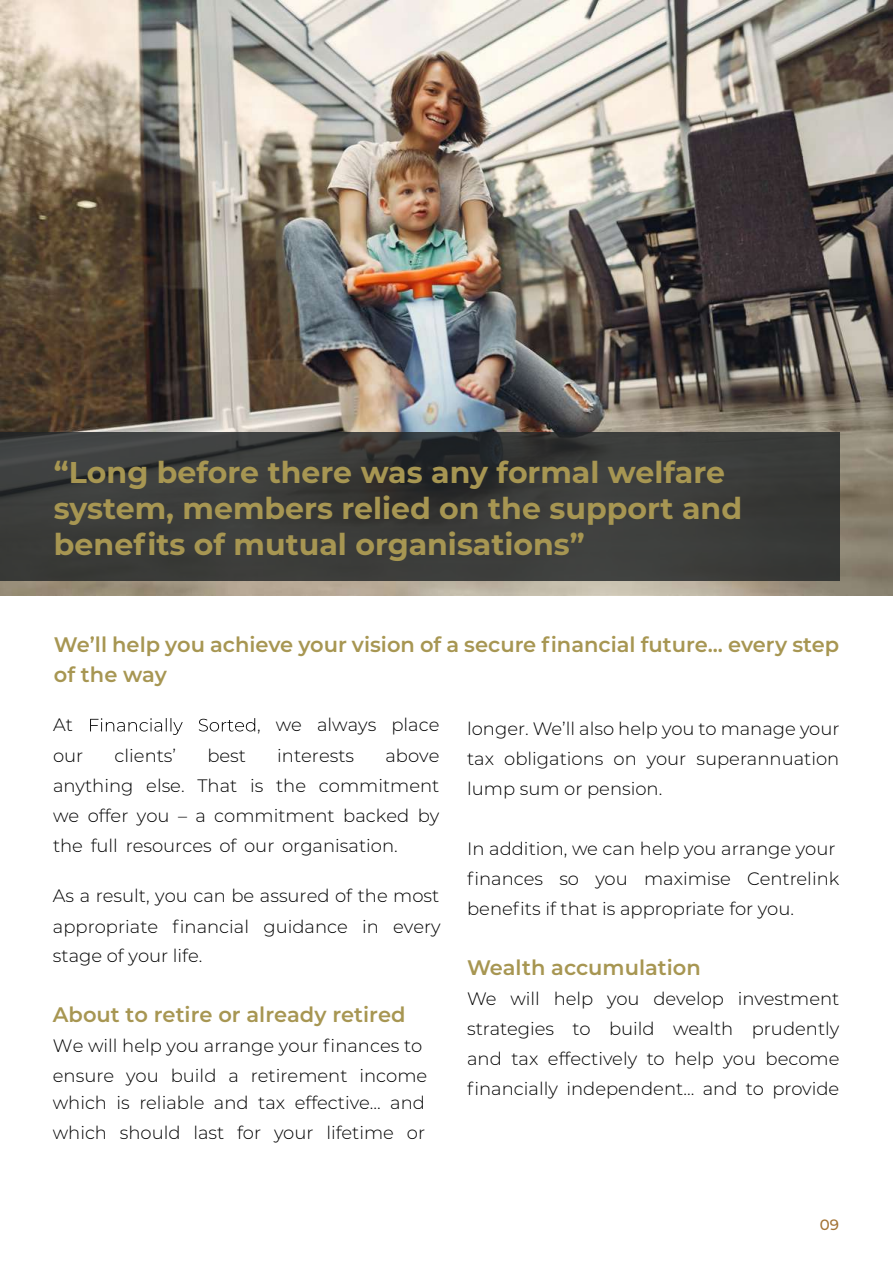
<style>
.page{position:relative;width:893px;height:1263px;background:#fff}
.page>*{position:absolute;margin:0;border:0;box-sizing:border-box;transform-origin:0 0}
.t1{font:700 30px/36px "Montserrat";color:#a79652}
.t2{font:600 21px/30px "Montserrat";color:#a79652}
.t3{font:300 18px/30px "Montserrat";color:#000;text-align:justify}
.t4{font:500 15px "Montserrat";color:#a47436}
</style>
<div class="page">
<img style="left:0;top:0;width:893px;height:595px">
<svg style="left:0;top:432px;width:840px;height:148px;background:#393a38"></svg>
<svg style="left:90px;top:718px;width:165px;height:17px"></svg>
<h1 class="t1" style="left:54px;top:453px;width:690px">“Long before there was any formal welfare system, members relied on the support and benefits of mutual organisations”</h1>
<p class="t2" style="left:54px;top:628px;width:787px">We’ll help you achieve your vision of a secure financial future... every step of the way</p>
<p class="t3" style="left:53px;top:709px;width:21px">At</p>
<p class="t3" style="left:257px;top:709px;width:184px">, we always place</p>
<p class="t3" style="left:53px;top:740px;width:32px">our</p>
<p class="t3" style="left:115px;top:740px;width:63px">clients’</p>
<p class="t3" style="left:207px;top:740px;width:40px">best</p>
<p class="t3" style="left:277px;top:740px;width:78px">interests</p>
<p class="t3" style="left:53px;top:740px;width:388px;text-indent:332px">above anything else. That is the commitment we offer you – a commitment backed by the full resources of our organisation.</p>
<p class="t3" style="left:53px;top:880px;width:389px">As a result, you can be assured of the most appropriate financial guidance in every stage of your life.</p>
<p class="t2" style="left:53px;top:999px;width:354px">About to retire or already retired</p>
<p class="t3" style="left:53px;top:1030px;width:376px">We will help you arrange your finances to ensure you build a retirement income</p>
<p class="t3" style="left:53px;top:1087px;width:374px">which is reliable and tax effective… and which should last for your lifetime or</p>
<p class="t3" style="left:467px;top:713px;width:374px">longer. We’ll also help you to manage your tax obligations on your superannuation lump sum or pension.</p>
<p class="t3" style="left:467px;top:833px;width:374px;text-align:left">In addition, we can help you arrange your finances so you maximise Centrelink benefits if that is appropriate for you.</p>
<p class="t2" style="left:467px;top:952px;width:235px">Wealth accumulation</p>
<p class="t3" style="left:467px;top:983px;width:374px">We will help you develop investment strategies to build wealth prudently and tax effectively to help you become financially independent… and to provide</p>
<p class="t4" style="left:820px;top:1214px;width:21px">09</p>
</div>
